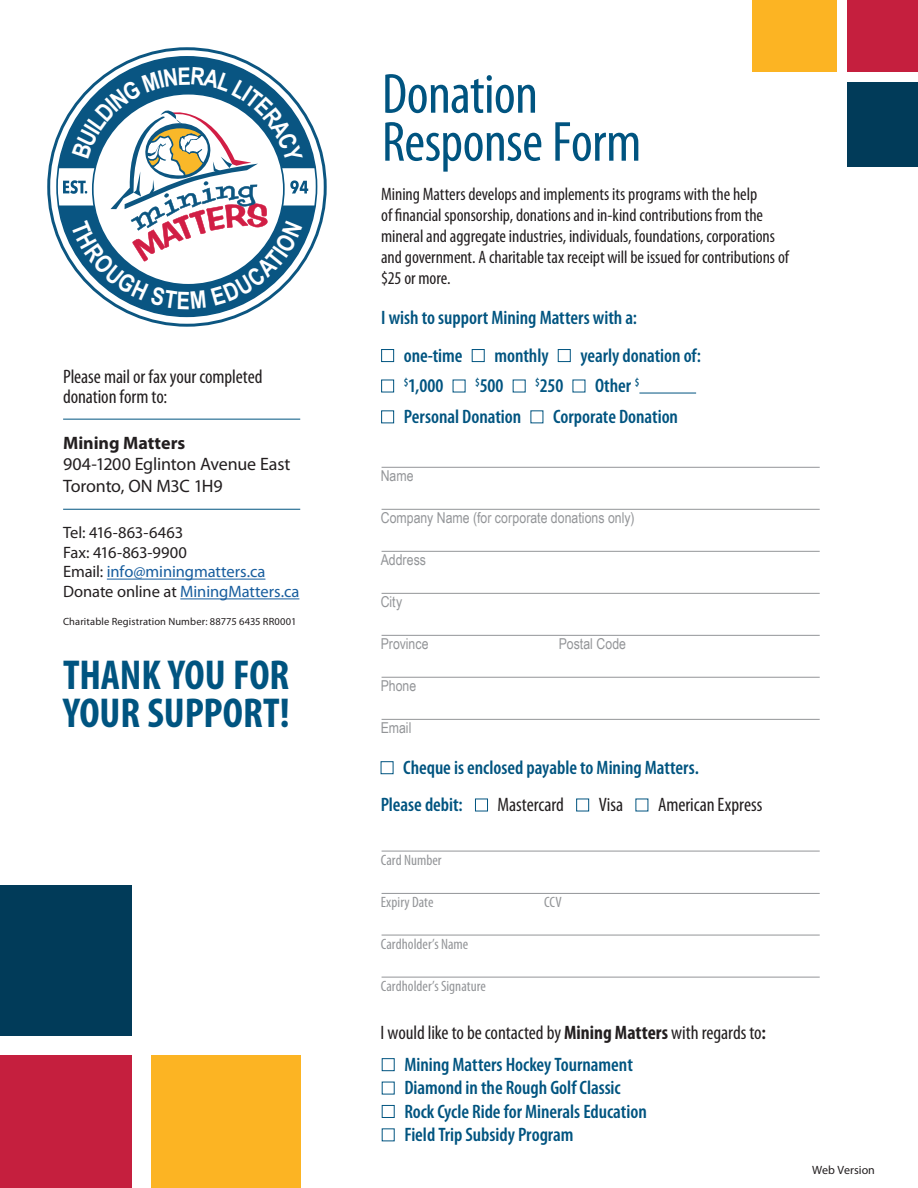
<style>
.page{position:relative;width:918px;height:1188px;background:#fff}
.page>*{position:absolute;margin:0;border:0;box-sizing:border-box;transform-origin:0 0}
.t1{font:condensed 57px/48px "Myriad Pro";letter-spacing:-.01em;color:#005480}
.t2{font:700 condensed 42px/37.5px "Myriad Pro";letter-spacing:-.005em;color:#005480}
.t3{font:600 condensed 19.5px "Myriad Pro";color:#005480}
.t4{font:condensed 19.5px/19.5px "Myriad Pro";letter-spacing:-.005em;color:#231f20}
.t5{font:condensed 18px/21px "Myriad Pro";letter-spacing:-.005em;color:#231f20}
.t6{font:18px "Myriad Pro";letter-spacing:-.015em;color:#231f20}
.t7{font:700 18px "Myriad Pro";letter-spacing:-.005em;color:#231f20}
.t8{font:16.5px "Myriad Pro";letter-spacing:-.005em;color:#175d9e}
.t9{font:16.5px/19.8px "Myriad Pro";letter-spacing:-.01em;color:#231f20}
.t10{font:15px "Arial Narrow";letter-spacing:.005em;color:#939598}
.t11{font:condensed 15px "Myriad Pro";letter-spacing:.005em;color:#939598}
.t12{font:12px "Myriad Pro";color:#231f20}
.t13{font:600 condensed 11.4px "Myriad Pro";color:#005480}
.t14{font:10.5px "Myriad Pro";letter-spacing:.015em;color:#231f20}
.s1{color:#231f20}
.s2{font-weight:700}
.s3{font-weight:600;font-stretch:semi-condensed}
</style>
<div class="page">
<div style="left:0;top:1055px;width:132px;height:133px;background:#c51f3e"></div>
<div style="left:151px;top:1055px;width:149px;height:133px;background:#fcb423"></div>
<div style="left:0;top:886px;width:132px;height:150px;background:#013b59"></div>
<div style="left:847px;top:0;width:71px;height:71px;background:#c51f3e"></div>
<div style="left:753px;top:0;width:84px;height:71px;background:#fcb423"></div>
<div style="left:847px;top:82px;width:71px;height:84px;background:#013b59"></div>
<div style="left:381px;top:349px;width:13px;height:13px;border:1px solid #005480"></div>
<div style="left:472px;top:349px;width:13px;height:13px;border:1px solid #005480"></div>
<div style="left:558px;top:349px;width:13px;height:13px;border:1px solid #005480"></div>
<div style="left:381px;top:380px;width:13px;height:12px;border:1px solid #005480"></div>
<hr style="left:639px;top:393px;width:57px;height:1px;background:#005480">
<div style="left:381px;top:410px;width:13px;height:13px;border:1px solid #005480"></div>
<div style="left:475px;top:799px;width:13px;height:12px;border:1px solid #005480"></div>
<div style="left:576px;top:799px;width:13px;height:12px;border:1px solid #005480"></div>
<div style="left:381px;top:761px;width:12px;height:13px;border:1px solid #005480"></div>
<div style="left:382px;top:1058px;width:13px;height:13px;border:1px solid #005480"></div>
<div style="left:382px;top:1105px;width:13px;height:13px;border:1px solid #005480"></div>
<hr style="left:107px;top:579px;width:158px;height:1px;background:#175d9e">
<hr style="left:180px;top:598px;width:119px;height:1px;background:#175d9e">
<hr style="left:63px;top:419px;width:237px;height:1px;background:#005480">
<hr style="left:63px;top:509px;width:237px;height:1px;background:#005480">
<svg style="left:47px;top:47px;width:280px;height:280px"></svg>
<svg style="left:56px;top:56px;width:261px;height:261px"></svg>
<hr style="left:382px;top:467px;width:438px;height:1px;background:#939598">
<hr style="left:382px;top:509px;width:438px;height:1px;background:#939598">
<hr style="left:382px;top:551px;width:438px;height:1px;background:#939598">
<hr style="left:382px;top:593px;width:438px;height:1px;background:#939598">
<hr style="left:382px;top:635px;width:438px;height:1px;background:#939598">
<hr style="left:382px;top:677px;width:438px;height:1px;background:#939598">
<hr style="left:382px;top:719px;width:438px;height:1px;background:#939598">
<hr style="left:382px;top:851px;width:438px;height:1px;background:#939598">
<hr style="left:382px;top:893px;width:438px;height:1px;background:#939598">
<hr style="left:382px;top:935px;width:438px;height:1px;background:#939598">
<hr style="left:382px;top:977px;width:438px;height:1px;background:#939598">
<svg style="left:57px;top:67px;width:260px;height:242px"></svg>
<p class="t4" style="left:63px;top:367px;width:201px">Please mail or fax your completed donation form to:</p>
<p class="t7" style="left:63px;top:431px;width:124px">Mining Matters</p>
<p class="t6" style="left:63px;top:453px;width:229px">904-1200 Eglinton Avenue East</p>
<p class="t6" style="left:63px;top:475px;width:161px">Toronto, ON M3C 1H9</p>
<p class="t9" style="left:63px;top:522px;width:125px">Tel: 416-863-6463<br>Fax: 416-863-9900</p>
<p class="t8" style="left:63px;top:562px;width:204px"><span class="s1">Email:</span> info@miningmatters.ca</p>
<p class="t8" style="left:63px;top:582px;width:238px"><span class="s1">Donate online at</span> MiningMatters.ca</p>
<p class="t14" style="left:63px;top:615px;width:235px">Charitable Registration Number: 88775 6435 RR0001</p>
<p class="t2" style="left:63px;top:656px;width:228px">THANK YOU FOR<br>YOUR SUPPORT!</p>
<p class="t1" style="left:382px;top:69px;width:261px">Donation<br>Response Form</p>
<p class="t5" style="left:381px;top:184px;width:409px">Mining Matters develops and implements its programs with the help<br>of financial sponsorship, donations and in-kind contributions from the mineral and aggregate industries, individuals, foundations, corporations and government. A charitable tax receipt will be issued for contributions of $25 or more.</p>
<p class="t3" style="left:381px;top:307px;width:257px">I wish to support Mining Matters with a:</p>
<p class="t3" style="left:404px;top:345px;width:60px">one-time</p>
<p class="t3" style="left:494px;top:345px;width:56px">monthly</p>
<p class="t3" style="left:580px;top:345px;width:122px">yearly donation of:</p>
<p class="t3" style="left:404px;top:375px;width:41px"><sup>$</sup>1,000</p>
<p class="t3" style="left:475px;top:375px;width:30px"><sup>$</sup>500</p>
<p class="t3" style="left:535px;top:375px;width:30px"><sup>$</sup>250</p>
<p class="t3" style="left:595px;top:375px;width:38px">Other</p>
<p class="t13" style="left:635px;top:376px;width:6px">$</p>
<p class="t3" style="left:404px;top:406px;width:119px">Personal Donation</p>
<p class="t3" style="left:553px;top:406px;width:127px">Corporate Donation</p>
<p class="t10" style="left:381px;top:465px;width:34px">Name</p>
<p class="t10" style="left:381px;top:507px;width:255px">Company Name (for corporate donations only)</p>
<p class="t10" style="left:381px;top:549px;width:47px">Address</p>
<p class="t10" style="left:381px;top:591px;width:23px">City</p>
<p class="t10" style="left:381px;top:633px;width:50px">Province</p>
<p class="t10" style="left:559px;top:633px;width:69px">Postal Code</p>
<p class="t10" style="left:381px;top:675px;width:37px">Phone</p>
<p class="t10" style="left:381px;top:717px;width:32px">Email</p>
<p class="t3" style="left:403px;top:757px;width:297px">Cheque is enclosed payable to Mining Matters.</p>
<p class="t3" style="left:381px;top:794px;width:84px">Please debit:</p>
<p class="t4" style="left:498px;top:795px;width:68px">Mastercard</p>
<p class="t4" style="left:599px;top:795px;width:26px">Visa</p>
<p class="t4" style="left:658px;top:795px;width:106px">American Express</p>
<p class="t11" style="left:381px;top:851px;width:63px">Card Number</p>
<p class="t11" style="left:381px;top:893px;width:54px">Expiry Date</p>
<p class="t11" style="left:544px;top:893px;width:19px">CCV</p>
<p class="t11" style="left:381px;top:935px;width:89px">Cardholder’s Name</p>
<p class="t11" style="left:381px;top:977px;width:107px">Cardholder’s Signature</p>
<p class="t4" style="left:381px;top:1022px;width:387px">I would like to be contacted by <span class="s2">Mining Matters</span> with regards to<span class="s3">:</span></p>
<p class="t3" style="left:404px;top:1054px;width:230px">Mining Matters Hockey Tournament</p>
<p class="t3" style="left:404px;top:1077px;width:218px">Diamond in the Rough Golf Classic</p>
<p class="t3" style="left:404px;top:1101px;width:244px">Rock Cycle Ride for Minerals Education</p>
<p class="t3" style="left:404px;top:1124px;width:171px">Field Trip Subsidy Program</p>
<p class="t12" style="left:812px;top:1162px;width:64px">Web Version</p>
</div>
